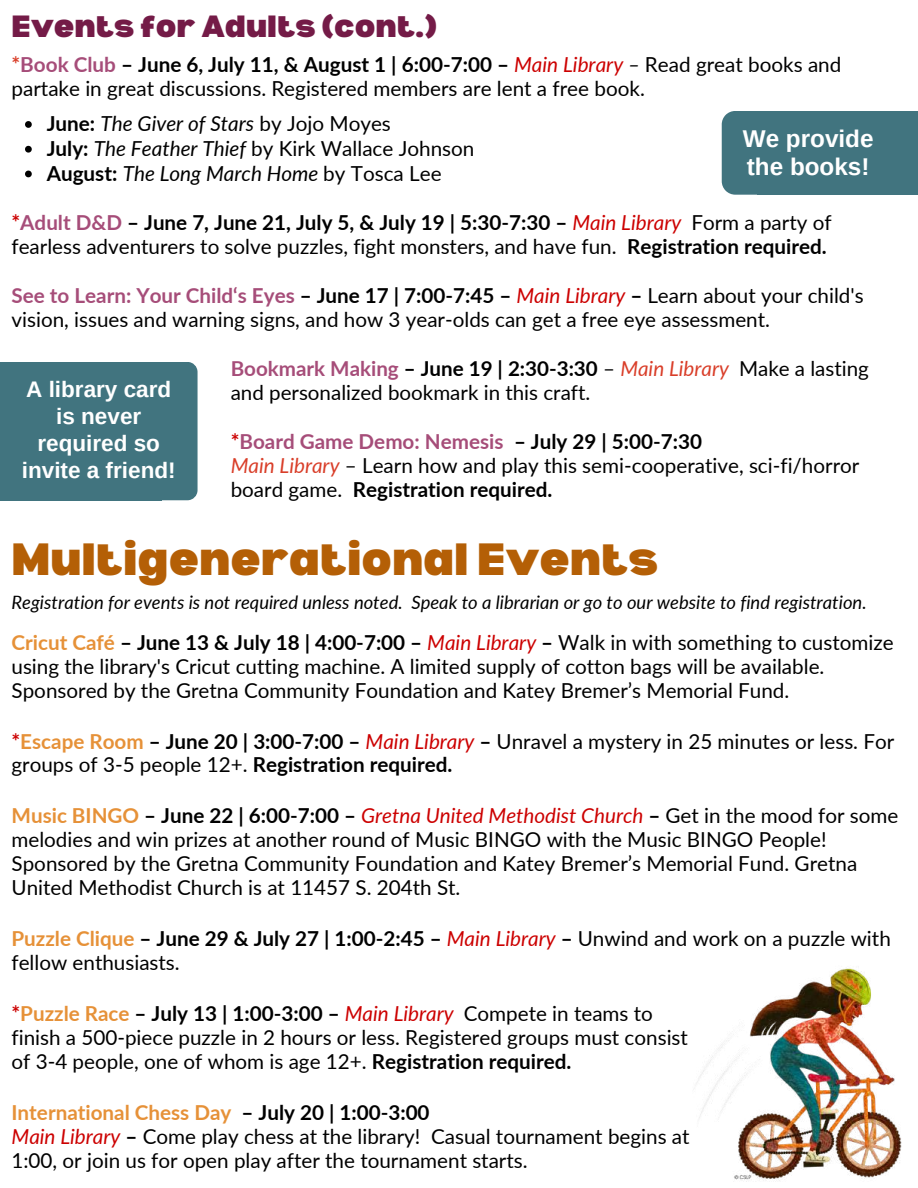
<style>
.page{position:relative;width:918px;height:1188px;background:#fff}
.page>*{position:absolute;margin:0;border:0;box-sizing:border-box;transform-origin:0 0}
.t1{font:900 44.25px "Bernoru";color:#b45f06}
.t2{font:900 30px "Bernoru";color:#741b47}
.t3{font:700 24.3px/28px "Arimo";color:#fff}
.t4{font:700 22.5px/26.7px "Arimo";color:#fff;text-align:center}
.t5{font:20.7px/24px "Lato";color:#000}
.t6{font:italic 20.7px/24.8px "Lato";color:#000}
.t7{font:20.55px/24px "Lato";color:#000}
.t8{font:italic 18.45px "Lato";color:#000}
.s1{font-weight:700;color:#d93e29}
.s2{font-weight:700;color:#a64d79}
.s3{font-weight:700}
.s4{font-style:italic;color:#c00}
.s5{font-style:italic}
.s6{font-weight:700;font-style:normal}
.s7{font-style:normal}
.s8{font-weight:700;color:#c00}
.s9{font-style:italic;color:#d93e29}
.s10{font-weight:700;color:#e69138}
</style>
<div class="page">
<svg style="left:25px;top:121px;width:7px;height:7px"></svg>
<svg style="left:25px;top:146px;width:7px;height:7px"></svg>
<svg style="left:25px;top:171px;width:7px;height:6px"></svg>
<div style="left:722px;top:111px;width:36px;height:84px;background:#41747f"></div>
<div style="left:758px;top:111px;width:160px;height:84px;background:#41747f"></div>
<div style="left:0;top:362px;width:197px;height:138px;background:#41747f;border-radius:10px"></div>
<div style="left:0;top:362px;width:161px;height:138px;background:#41747f"></div>
<img style="left:696px;top:968px;width:206px;height:214px">
<h2 class="t2" style="left:12px;top:10px;width:427px">Events for Adults (cont.)</h2>
<p class="t5" style="left:12px;top:51px;width:831px;line-height:24.8px"><span class="s1">*</span><span class="s2">Book Club</span> <span class="s3">– June 6, July 11, &amp; August 1 | 6:00-7:00 –</span> <span class="s4">Main Library</span> <span class="s5">–</span> Read great books and partake in great discussions. Registered members are lent a free book.</p>
<p class="t6" style="left:47px;top:111px;width:429px"><span class="s6">June:</span> The Giver of Stars <span class="s7">by Jojo Moyes<br></span><span class="s6">July:</span> The Feather Thief <span class="s7">by Kirk Wallace Johnson<br></span><span class="s6">August:</span> The Long March Home <span class="s7">by Tosca Lee</span></p>
<p class="t3" style="left:743px;top:125px;width:132px">We provide the books!</p>
<p class="t5" style="left:12px;top:210px;width:822px"><span class="s8">*</span><span class="s2">Adult D&amp;D</span> <span class="s3">– June 7, June 21, July 5, &amp; July 19 | 5:30-7:30 –</span> <span class="s4">Main Library</span> Form a party of fearless adventurers to solve puzzles, fight monsters, and have fun. <span class="s3">Registration required.</span></p>
<p class="t5" style="left:12px;top:283px;width:854px"><span class="s2">See to Learn: Your Child‘s Eyes</span> <span class="s3">– June 17 | 7:00-7:45 –</span> <span class="s4">Main Library</span> <span class="s3">–</span> Learn about your child's vision, issues and warning signs, and how 3 year-olds can get a free eye assessment.</p>
<p class="t4" style="left:22px;top:376px;width:155px">A library card is never required so invite a friend!</p>
<p class="t7" style="left:231px;top:356px;width:640px"><span class="s2">Bookmark Making</span> <span class="s3">– June 19 | 2:30-3:30</span> – <span class="s9">Main Library</span> Make a lasting and personalized bookmark in this craft.</p>
<p class="t5" style="left:231px;top:429px;width:630px"><span class="s8">*</span><span class="s2">Board Game Demo: Nemesis</span> <span class="s3">– July 29 | 5:00-7:30<br></span><span class="s9">Main Library</span> – Learn how and play this semi-cooperative, sci-fi/horror board game. <span class="s3">Registration required.</span></p>
<h1 class="t1" style="left:12px;top:534px;width:648px">Multigenerational Events</h1>
<p class="t8" style="left:12px;top:590px;width:857px">Registration for events is not required unless noted. Speak to a librarian or go to our website to find registration.</p>
<p class="t5" style="left:12px;top:630px;width:884px"><span class="s10">Cricut Café</span> <span class="s3">– June 13 &amp; July 18 | 4:00-7:00 –</span> <span class="s4">Main Library</span> <span class="s3">–</span> Walk in with something to customize using the library's Cricut cutting machine. A limited supply of cotton bags will be available.<br>Sponsored by the Gretna Community Foundation and Katey Bremer’s Memorial Fund.</p>
<p class="t5" style="left:12px;top:729px;width:884px"><span class="s8">*</span><span class="s10">Escape Room</span> <span class="s3">– June 20 | 3:00-7:00 –</span> <span class="s4">Main Library</span> <span class="s3">–</span> Unravel a mystery in 25 minutes or less. For groups of 3-5 people 12+. <span class="s3">Registration required.</span></p>
<p class="t5" style="left:12px;top:803px;width:889px"><span class="s10">Music BINGO</span> <span class="s3">– June 22 | 6:00-7:00 –</span> <span class="s4">Gretna United Methodist Church</span> <span class="s3">–</span> Get in the mood for some melodies and win prizes at another round of Music BINGO with the Music BINGO People!<br>Sponsored by the Gretna Community Foundation and Katey Bremer’s Memorial Fund. Gretna United Methodist Church is at 11457 S. 204th St.</p>
<p class="t5" style="left:12px;top:926px;width:881px"><span class="s10">Puzzle Clique</span> <span class="s3">– June 29 &amp; July 27 | 1:00-2:45 –</span> <span class="s4">Main Library</span> <span class="s3">–</span> Unwind and work on a puzzle with fellow enthusiasts.</p>
<p class="t5" style="left:12px;top:1001px;width:678px"><span class="s8">*</span><span class="s10">Puzzle Race</span> <span class="s3">– July 13 | 1:00-3:00 –</span> <span class="s4">Main Library</span> Compete in teams to finish a 500-piece puzzle in 2 hours or less. Registered groups must consist of 3-4 people, one of whom is age 12+. <span class="s3">Registration required.</span></p>
<p class="t5" style="left:12px;top:1100px;width:680px"><span class="s10">International Chess Day</span> <span class="s3">– July 20 | 1:00-3:00<br></span><span class="s4">Main Library</span> <span class="s3">–</span> Come play chess at the library! Casual tournament begins at<br>1:00, or join us for open play after the tournament starts.</p>
</div>
